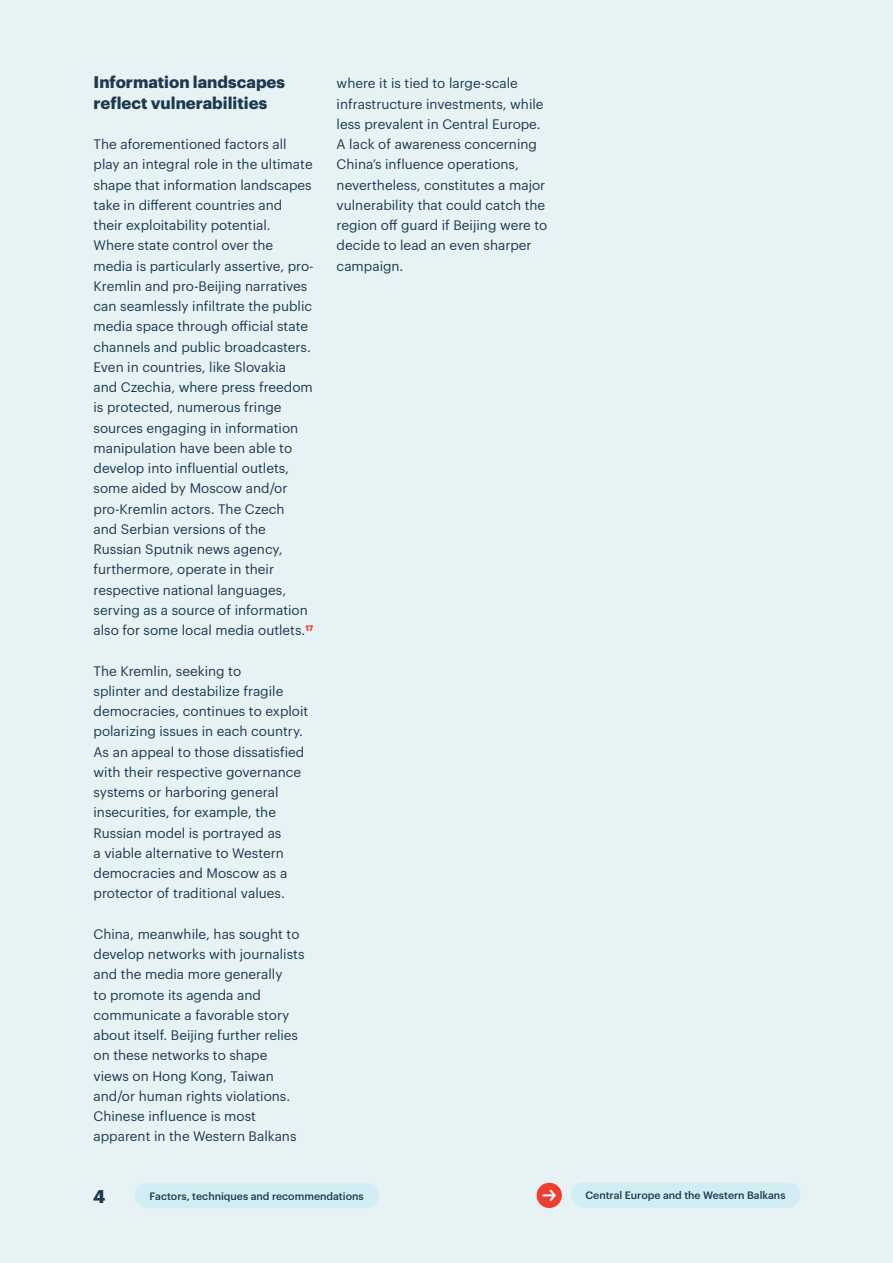
<style>
.page{position:relative;width:893px;height:1263px;background:#e7f2f5}
.page>*{position:absolute;margin:0;border:0;box-sizing:border-box;transform-origin:0 0}
.t1{font:700 18px "Graphik";color:#1d3a4f}
.t2{font:700 16.5px/20.2px "Graphik";color:#1d3a4f}
.t3{font:13.5px/20.2px "Graphik";color:#1d3a4f}
.t4{font:500 10.5px "Graphik";color:#1d3a4f}
</style>
<div class="page">
<div style="left:571px;top:1182px;width:229px;height:26px;background:#d2edf4;border-radius:13px"></div>
<div style="left:135px;top:1183px;width:244px;height:25px;background:#d2edf4;border-radius:13px"></div>
<div style="left:537px;top:1183px;width:25px;height:25px;background:#ef3e30;border-radius:50%"></div>
<svg style="left:542px;top:1190px;width:14px;height:11px"></svg>
<p class="t2" style="left:94px;top:71px;width:193px">Information landscapes reflect vulnerabilities</p>
<p class="t3" style="left:94px;top:133px;width:222px">The aforementioned factors all play an integral role in the ultimate shape that information landscapes take in different countries and their exploitability potential.<br>Where state control over the media is particularly assertive, pro-Kremlin and pro-Beijing narratives can seamlessly infiltrate the public media space through official state channels and public broadcasters.<br>Even in countries, like Slovakia<br>and Czechia, where press freedom is protected, numerous fringe sources engaging in information manipulation have been able to develop into influential outlets, some aided by Moscow and/or pro-Kremlin actors. The Czech<br>and Serbian versions of the Russian Sputnik news agency, furthermore, operate in their respective national languages, serving as a source of information also for some local media outlets.<sup>17</sup></p>
<p class="t3" style="left:94px;top:659px;width:216px">The Kremlin, seeking to<br>splinter and destabilize fragile democracies, continues to exploit polarizing issues in each country.<br>As an appeal to those dissatisfied with their respective governance systems or harboring general insecurities, for example, the<br>Russian model is portrayed as<br>a viable alternative to Western democracies and Moscow as a protector of traditional values.</p>
<p class="t3" style="left:94px;top:923px;width:212px">China, meanwhile, has sought to develop networks with journalists and the media more generally<br>to promote its agenda and communicate a favorable story about itself. Beijing further relies on these networks to shape views on Hong Kong, Taiwan and/or human rights violations.<br>Chinese influence is most apparent in the Western Balkans</p>
<p class="t3" style="left:337px;top:72px;width:212px">where it is tied to large-scale infrastructure investments, while less prevalent in Central Europe.<br>A lack of awareness concerning<br>China’s influence operations, nevertheless, constitutes a major vulnerability that could catch the region off guard if Beijing were to decide to lead an even sharper campaign.</p>
<h1 class="t1" style="left:93px;top:1182px;width:14px">4</h1>
<p class="t4" style="left:150px;top:1188px;width:216px">Factors, techniques and recommendations</p>
<p class="t4" style="left:585px;top:1187px;width:202px">Central Europe and the Western Balkans</p>
</div>
